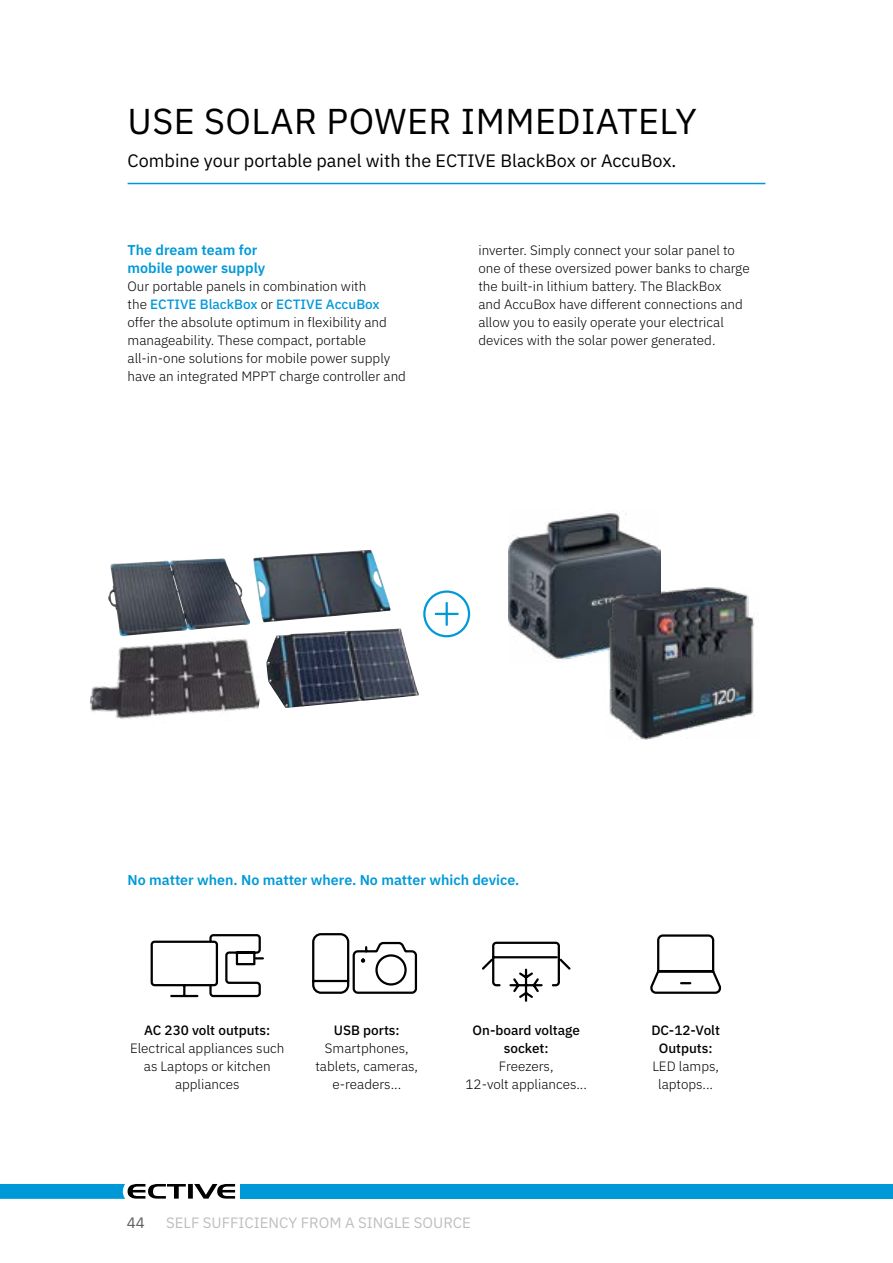
<style>
.page{position:relative;width:893px;height:1263px;background:#fff}
.page>*{position:absolute;margin:0;border:0;box-sizing:border-box;transform-origin:0 0}
.t1{font:36px "IBM Plex Sans";letter-spacing:.01em;color:#000}
.t2{font:18px "IBM Plex Sans";color:#000}
.t3{font:15px "IBM Plex Sans";color:#bcbec0}
.t4{font:15px "IBM Plex Sans";color:#58595b}
.t5{font:600 14.25px/18px "IBM Plex Sans";color:#0099d8}
.t6{font:300 13.5px/18px "IBM Plex Sans";color:#000;text-align:center}
.t7{font:500 13.5px/18px "IBM Plex Sans";color:#000;text-align:center}
.s1{font-weight:500;color:#0099d8}
</style>
<div class="page">
<svg style="left:0;top:1184px;width:235px;height:15px"></svg>
<div style="left:240px;top:1184px;width:653px;height:15px;background:#0099d8"></div>
<hr style="left:128px;top:183px;width:637px;height:1px;background:#0099d8">
<svg style="left:150px;top:934px;width:114px;height:64px"></svg>
<svg style="left:482px;top:941px;width:89px;height:61px"></svg>
<svg style="left:650px;top:934px;width:72px;height:60px"></svg>
<img style="left:508px;top:511px;width:152px;height:149px">
<div style="left:423px;top:590px;width:47px;height:47px;border:2px solid #0099d8;border-radius:50%"></div>
<hr style="left:446px;top:603px;width:2px;height:22px;background:#0099d8">
<hr style="left:436px;top:613px;width:22px;height:2px;background:#0099d8">
<svg style="left:312px;top:933px;width:106px;height:61px"></svg>
<img style="left:605px;top:586px;width:150px;height:154px">
<img style="left:110px;top:558px;width:128px;height:26px">
<img style="left:253px;top:550px;width:137px;height:72px">
<img style="left:89px;top:584px;width:184px;height:135px">
<img style="left:266px;top:628px;width:153px;height:80px">
<h1 class="t1" style="left:128px;top:94px;width:571px">USE SOLAR POWER IMMEDIATELY</h1>
<h2 class="t2" style="left:128px;top:147px;width:550px">Combine your portable panel with the ECTIVE BlackBox or AccuBox.</h2>
<p class="t5" style="left:128px;top:240px;width:139px">The dream team for mobile power supply</p>
<p class="t6" style="left:128px;top:276px;width:280px;text-align:left">Our portable panels in combination with<br>the <span class="s1">ECTIVE BlackBox</span> or <span class="s1">ECTIVE AccuBox </span>offer the absolute optimum in flexibility and manageability. These compact, portable all-in-one solutions for mobile power supply have an integrated MPPT charge controller and</p>
<p class="t6" style="left:478px;top:240px;width:273px;text-align:left">inverter. Simply connect your solar panel to one of these oversized power banks to charge the built-in lithium battery. The BlackBox<br>and AccuBox have different connections and allow you to easily operate your electrical devices with the solar power generated.</p>
<p class="t5" style="left:128px;top:870px;width:393px">No matter when. No matter where. No matter which device.</p>
<p class="t7" style="left:144px;top:1020px;width:128px">AC 230 volt outputs:</p>
<p class="t6" style="left:130px;top:1038px;width:156px">Electrical appliances such as Laptops or kitchen appliances</p>
<p class="t7" style="left:334px;top:1020px;width:68px">USB ports:</p>
<p class="t6" style="left:315px;top:1038px;width:104px">Smartphones, tablets, cameras, e-readers...</p>
<p class="t7" style="left:473px;top:1020px;width:109px">On-board voltage socket:</p>
<p class="t6" style="left:465px;top:1056px;width:123px">Freezers,<br>12-volt appliances...</p>
<p class="t4" style="left:127px;top:1211px;width:19px">44</p>
<p class="t3" style="left:166px;top:1211px;width:306px">SELF SUFFICIENCY FROM A SINGLE SOURCE</p>
<p class="t7" style="left:651px;top:1020px;width:70px">DC-12-Volt<br>Outputs:</p>
<p class="t6" style="left:652px;top:1056px;width:68px">LED lamps, laptops...</p>
</div>
